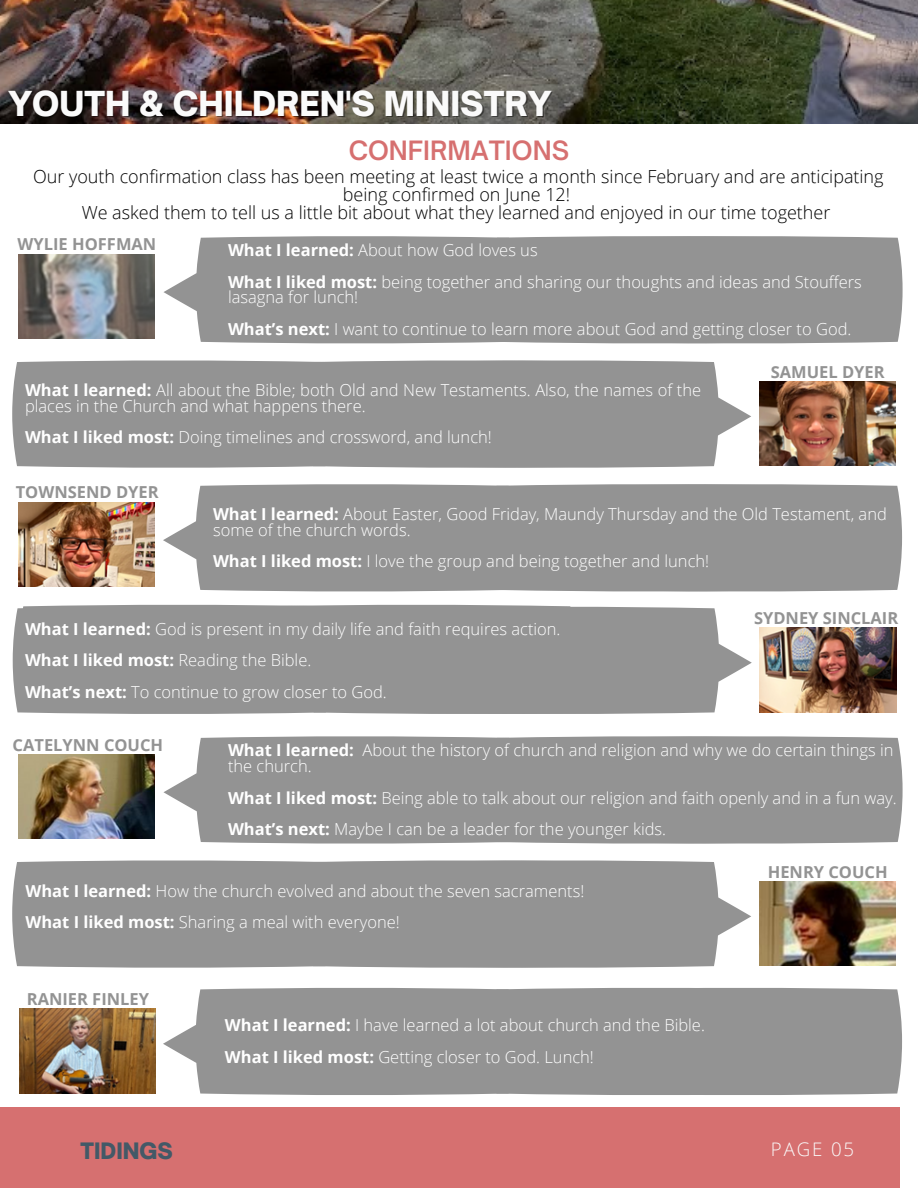
<style>
.page{position:relative;width:918px;height:1188px;background:#fff}
.page>*{position:absolute;margin:0;border:0;box-sizing:border-box;transform-origin:0 0}
.t1{font:900 33px "Open Sauce One";color:#fafafa}
.t2{font:600 25.5px "Open Sauce One";color:#d67070}
.t3{font:900 21.6px "Open Sauce One";color:#435967}
.t4{font:300 18.75px "Open Sans";letter-spacing:.1em;color:#fafafa}
.t5{font:300 18px/18px "Open Sans";color:#000;text-align:center}
.t6{font:300 16.5px/15.8px "Open Sans";color:#fff}
.t7{font:700 16.5px "Open Sans";color:#939393}
.s1{font-weight:700}
</style>
<div class="page">
<img style="left:19px;top:254px;width:136px;height:85px">
<div style="left:0;top:1107px;width:900px;height:81px;background:#d67070"></div>
<img style="left:0;top:0;width:918px;height:123px">
<div style="left:164px;top:236px;width:739px;height:108px;background:#939393"></div>
<img style="left:19px;top:502px;width:136px;height:85px">
<div style="left:163px;top:484px;width:739px;height:108px;background:#939393"></div>
<div style="left:12px;top:360px;width:739px;height:108px;background:#939393"></div>
<img style="left:759px;top:381px;width:137px;height:85px">
<div style="left:13px;top:604px;width:739px;height:110px;background:#939393"></div>
<img style="left:760px;top:628px;width:136px;height:84px">
<img style="left:19px;top:754px;width:136px;height:85px">
<div style="left:164px;top:736px;width:739px;height:108px;background:#939393"></div>
<div style="left:12px;top:860px;width:739px;height:108px;background:#939393"></div>
<img style="left:759px;top:881px;width:137px;height:85px">
<img style="left:20px;top:1009px;width:136px;height:84px">
<div style="left:163px;top:988px;width:739px;height:107px;background:#939393"></div>
<p class="t1" style="left:9px;top:83px;width:544px">YOUTH &amp; CHILDREN'S MINISTRY</p>
<p class="t2" style="left:349px;top:134px;width:222px">CONFIRMATIONS</p>
<p class="t5" style="left:33px;top:167px;width:852px">Our youth confirmation class has been meeting at least twice a month since February and are anticipating being confirmed on June 12!</p>
<p class="t5" style="left:82px;top:203px;width:750px">We asked them to tell us a little bit about what they learned and enjoyed in our time together</p>
<p class="t7" style="left:18px;top:233px;width:140px">WYLIE HOFFMAN</p>
<p class="t6" style="left:228px;top:242px;width:311px"><span class="s1">What I learned:</span> About how God loves us</p>
<p class="t6" style="left:228px;top:273px;width:635px"><span class="s1">What I liked most:</span> being together and sharing our thoughts and ideas and Stouffers lasagna for lunch!</p>
<p class="t6" style="left:228px;top:321px;width:625px"><span class="s1">What’s next:</span> I want to continue to learn more about God and getting closer to God.</p>
<p class="t6" style="left:25px;top:382px;width:678px"><span class="s1">What I learned:</span> All about the Bible; both Old and New Testaments. Also, the names of the places in the Church and what happens there.</p>
<p class="t6" style="left:25px;top:429px;width:468px"><span class="s1">What I liked most:</span> Doing timelines and crossword, and lunch!</p>
<p class="t7" style="left:16px;top:481px;width:144px">TOWNSEND DYER</p>
<p class="t7" style="left:771px;top:360px;width:115px">SAMUEL DYER</p>
<p class="t6" style="left:213px;top:506px;width:675px"><span class="s1">What I learned:</span> About Easter, Good Friday, Maundy Thursday and the Old Testament, and some of the church words.</p>
<p class="t6" style="left:213px;top:553px;width:498px"><span class="s1">What I liked most:</span> I love the group and being together and lunch!</p>
<p class="t6" style="left:25px;top:620px;width:537px"><span class="s1">What I learned:</span> God is present in my daily life and faith requires action.</p>
<p class="t6" style="left:25px;top:652px;width:288px"><span class="s1">What I liked most:</span> Reading the Bible.</p>
<p class="t6" style="left:25px;top:683px;width:363px"><span class="s1">What’s next:</span> To continue to grow closer to God.</p>
<p class="t7" style="left:754px;top:606px;width:146px">SYDNEY SINCLAIR</p>
<p class="t7" style="left:13px;top:733px;width:152px">CATELYNN COUCH</p>
<p class="t6" style="left:228px;top:742px;width:667px"><span class="s1">What I learned:</span> About the history of church and religion and why we do certain things in the church.</p>
<p class="t6" style="left:228px;top:789px;width:670px"><span class="s1">What I liked most:</span> Being able to talk about our religion and faith openly and in a fun way.</p>
<p class="t6" style="left:228px;top:821px;width:440px"><span class="s1">What’s next:</span> Maybe I can be a leader for the younger kids.</p>
<p class="t7" style="left:768px;top:860px;width:121px">HENRY COUCH</p>
<p class="t6" style="left:26px;top:882px;width:560px"><span class="s1">What I learned:</span> How the church evolved and about the seven sacraments!</p>
<p class="t6" style="left:26px;top:914px;width:376px"><span class="s1">What I liked most:</span> Sharing a meal with everyone!</p>
<p class="t7" style="left:27px;top:987px;width:124px">RANIER FINLEY</p>
<p class="t6" style="left:225px;top:1017px;width:481px"><span class="s1">What I learned:</span> I have learned a lot about church and the Bible.</p>
<p class="t6" style="left:225px;top:1049px;width:370px"><span class="s1">What I liked most:</span> Getting closer to God. Lunch!</p>
<p class="t3" style="left:81px;top:1138px;width:94px">TIDINGS</p>
<p class="t4" style="left:771px;top:1136px;width:85px">PAGE 05</p>
</div>
